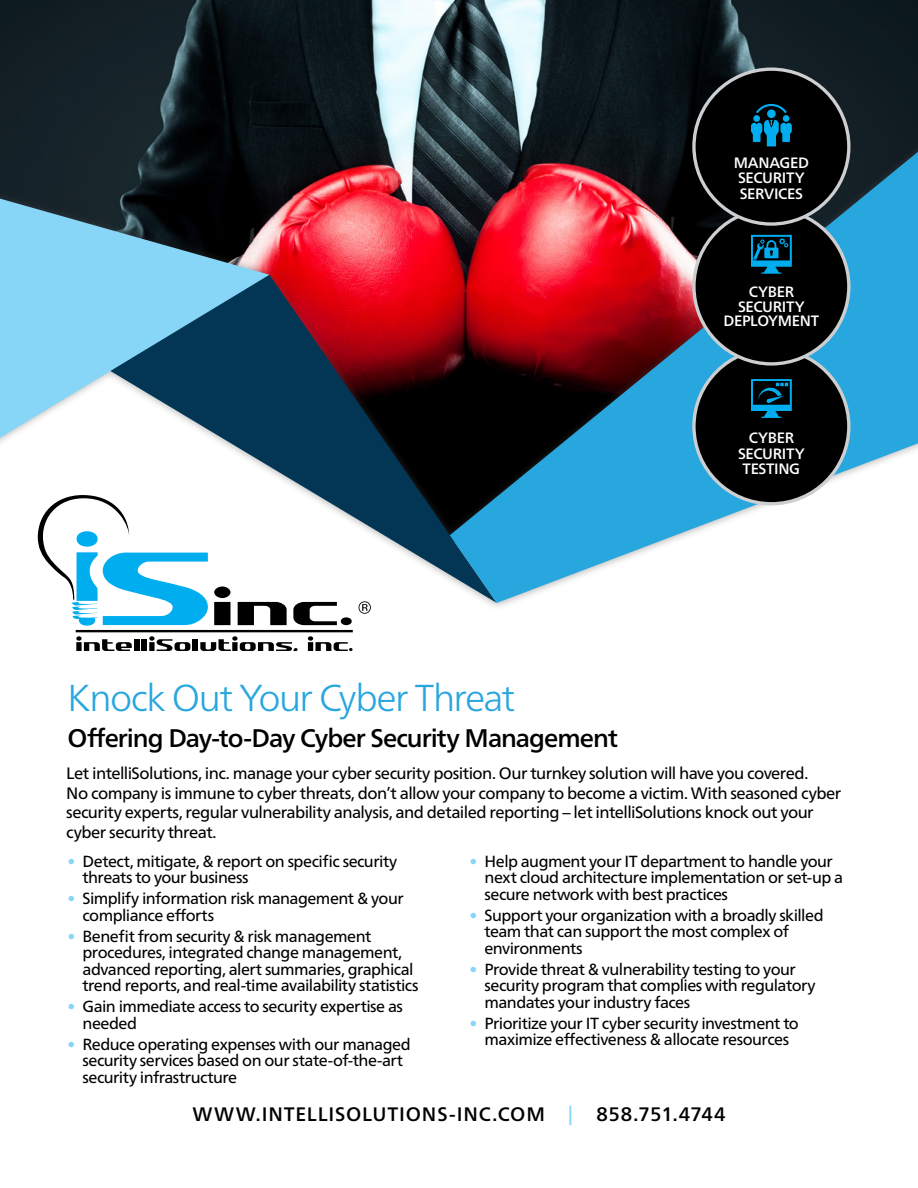
<style>
.page{position:relative;width:918px;height:1188px;background:#fff}
.page>*{position:absolute;margin:0;border:0;box-sizing:border-box;transform-origin:0 0}
.t1{font:300 37.5px "Frutiger Neue LT Pro";letter-spacing:-.04em;color:#28a6de}
.t2{font:500 25.5px "Frutiger Neue LT Pro";letter-spacing:-.04em;color:#000}
.t3{font:500 19.5px "Frutiger Neue LT Pro";letter-spacing:.04em;color:#000}
.t4{font:16.5px/19.8px "Frutiger Neue LT Pro";letter-spacing:-.035em;color:#000}
.t5{font:16.2px/16.5px "Frutiger Neue LT Pro";letter-spacing:-.03em;color:#000}
.t6{font:500 15px/15.6px "Frutiger Neue LT Pro";letter-spacing:-.025em;color:#fff;text-align:center}
.s1{color:#87d6f8}
</style>
<div class="page">
<img style="left:0;top:0;width:918px;height:112px">
<div style="left:0;top:112px;width:918px;height:499px;background:#4f4f51;opacity:.48"></div>
<svg style="left:33px;top:275px;width:417px;height:328px"></svg>
<svg style="left:0;top:199px;width:269px;height:239px;background:#6699b2"></svg>
<svg style="left:450px;top:152px;width:468px;height:451px"></svg>
<svg style="left:76px;top:636px;width:56px;height:15px"></svg>
<div style="left:134px;top:639px;width:5px;height:12px;background:#000"></div>
<div style="left:142px;top:639px;width:5px;height:12px;background:#000"></div>
<svg style="left:149px;top:636px;width:41px;height:15px"></svg>
<svg style="left:200px;top:636px;width:98px;height:15px"></svg>
<svg style="left:308px;top:636px;width:45px;height:15px"></svg>
<svg style="left:214px;top:586px;width:16px;height:39px"></svg>
<svg style="left:238px;top:602px;width:49px;height:23px"></svg>
<svg style="left:293px;top:602px;width:59px;height:23px"></svg>
<hr style="left:76px;top:630px;width:277px;height:2px;background:#000">
<svg style="left:38px;top:495px;width:170px;height:131px"></svg>
<div style="left:193px;top:639px;width:5px;height:12px;background:#000"></div>
<svg style="left:359px;top:601px;width:12px;height:13px"></svg>
<div style="left:694px;top:349px;width:155px;height:155px;background:#000;border-radius:50%"></div>
<svg style="left:751px;top:379px;width:41px;height:39px"></svg>
<div style="left:694px;top:209px;width:155px;height:155px;background:#000;border-radius:50%"></div>
<svg style="left:751px;top:235px;width:41px;height:39px"></svg>
<div style="left:694px;top:69px;width:155px;height:155px;background:#000;border-radius:50%"></div>
<div style="left:692px;top:68px;width:159px;height:158px;border:3px solid #ccced0;border-radius:50%"></div>
<svg style="left:756px;top:104px;width:31px;height:9px"></svg>
<div style="left:783px;top:115px;width:6px;height:7px;background:#00aeef;border-radius:50%"></div>
<div style="left:753px;top:115px;width:7px;height:7px;background:#00aeef;border-radius:50%"></div>
<div style="left:767px;top:109px;width:9px;height:9px;background:#00aeef;border-radius:50%"></div>
<svg style="left:751px;top:120px;width:41px;height:26px"></svg>
<p class="t6" style="left:734px;top:154px;width:77px;text-align:left">MANAGED<br>SECURITY<br>SERVICES</p>
<p class="t6" style="left:738px;top:283px;width:68px">CYBER<br>SECURITY</p>
<p class="t6" style="left:724px;top:313px;width:97px">DEPLOYMENT</p>
<p class="t6" style="left:738px;top:430px;width:68px">CYBER<br>SECURITY<br>TESTING</p>
<h1 class="t1" style="left:68px;top:675px;width:449px">Knock Out Your Cyber Threat</h1>
<h2 class="t2" style="left:68px;top:723px;width:552px">Offering Day-to-Day Cyber Security Management</h2>
<p class="t4" style="left:66px;top:763px;width:777px">Let intelliSolutions, inc. manage your cyber security position. Our turnkey solution will have you covered.<br>No company is immune to cyber threats, don’t allow your company to become a victim. With seasoned cyber security experts, regular vulnerability analysis, and detailed reporting – let intelliSolutions knock out your cyber security threat.</p>
<p class="t5" style="left:82px;top:853px;width:316px;text-indent:-15px"><span class="s1">•</span> Detect, mitigate, &amp; report on specific security threats to your business</p>
<p class="t5" style="left:82px;top:890px;width:323px;text-indent:-15px"><span class="s1">•</span> Simplify information risk management &amp; your compliance efforts</p>
<p class="t5" style="left:82px;top:928px;width:338px;text-indent:-15px"><span class="s1">•</span> Benefit from security &amp; risk management procedures, integrated change management, advanced reporting, alert summaries, graphical trend reports, and real-time availability statistics</p>
<p class="t5" style="left:82px;top:998px;width:322px;text-indent:-15px"><span class="s1">•</span> Gain immediate access to security expertise as needed</p>
<p class="t5" style="left:82px;top:1036px;width:330px;text-indent:-15px"><span class="s1">•</span> Reduce operating expenses with our managed security services based on our state-of-the-art security infrastructure</p>
<p class="t5" style="left:484px;top:853px;width:360px;text-indent:-15px"><span class="s1">•</span> Help augment your IT department to handle your next cloud architecture implementation or set-up a secure network with best practices</p>
<p class="t5" style="left:484px;top:907px;width:341px;text-indent:-15px"><span class="s1">•</span> Support your organization with a broadly skilled team that can support the most complex of environments</p>
<p class="t5" style="left:484px;top:961px;width:333px;text-indent:-15px"><span class="s1">•</span> Provide threat &amp; vulnerability testing to your security program that complies with regulatory mandates your industry faces</p>
<p class="t5" style="left:469px;top:1015px;width:331px;text-align:center"><span class="s1">•</span> Prioritize your IT cyber security investment to maximize effectiveness &amp; allocate resources</p>
<p class="t3" style="left:192px;top:1102px;width:535px">WWW.INTELLISOLUTIONS-INC.COM <span class="s1">|</span> 858.751.4744</p>
</div>
